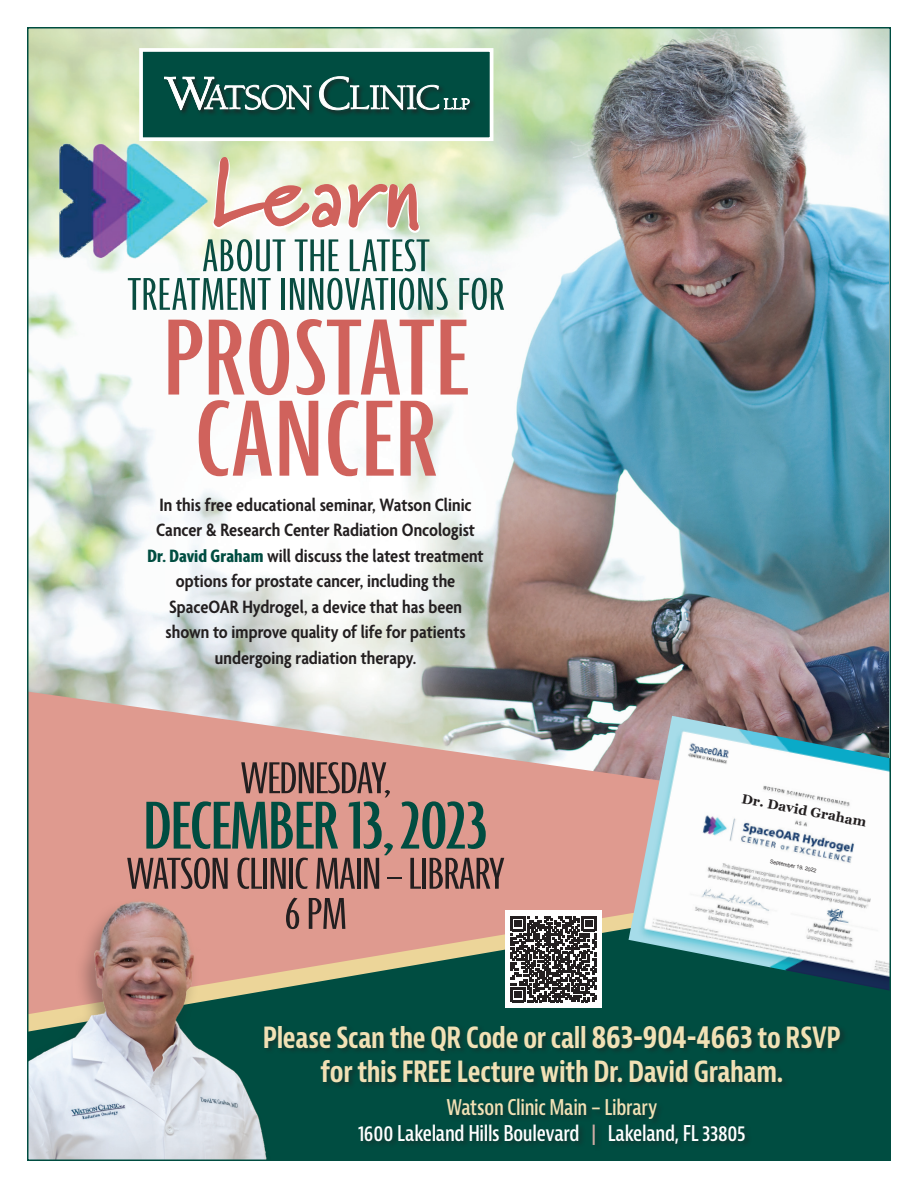
<style>
.page{position:relative;width:918px;height:1188px;background:#fff}
.page>*{position:absolute;margin:0;border:0;box-sizing:border-box;transform-origin:0 0}
.t1{font:ultra-condensed 117.45px "Agenda";letter-spacing:.005em;color:#d0625c;scale:1.5 1}
.t2{font:700 96px "Marydale";color:#d0625c}
.t3{font:ultra-condensed 73.35px "Agenda";letter-spacing:-.01em;color:#004d41;scale:1.5 1}
.t4{font:300 ultra-condensed 49.8px/38.7px "Agenda";letter-spacing:.01em;color:#094d41;text-align:center;scale:1.41 1}
.t5{font:300 ultra-condensed 48.45px/40.2px "Agenda";letter-spacing:-.01em;color:#231f20;text-align:center;scale:1.51 1}
.t6{font:700 condensed 28.5px/34.2px "Bernina Sans";letter-spacing:-.015em;color:#f1e1b5;text-align:center;scale:.92 1}
.t7{font:600 condensed 21.15px/25.3px "Bernina Sans";letter-spacing:-.015em;color:#fff;text-align:center;scale:.92 1}
.t8{font:600 condensed 19.35px/25.5px "Agenda";color:#231f20;text-align:center}
.t9{font:700 13.5px "Georgia";color:#231f20}
.t10{font:5.25px "Arial";color:#231f20}
.s1{font-weight:700;font-stretch:extra-condensed;color:#004d41}
.s2{font-size:31.5px}
.s3{color:#f1e1b5}
.s4{color:#cfaba4}
</style>
<div class="page">
<img style="left:30px;top:30px;width:858px;height:658px">
<svg style="left:30px;top:688px;width:858px;height:177px;background:#cf9f97"></svg>
<div style="left:30px;top:865px;width:599px;height:14px;background:#df9a8f"></div>
<svg style="left:30px;top:879px;width:858px;height:279px;background:#637364"></svg>
<div style="left:263px;top:1024px;width:584px;height:128px;background:#231f20;opacity:.5"></div>
<img style="left:629px;top:716px;width:259px;height:280px">
<div style="left:505px;top:910px;width:97px;height:98px;background:#fff"></div>
<svg style="left:511px;top:916px;width:85px;height:86px"></svg>
<img style="left:30px;top:880px;width:238px;height:278px">
<svg style="left:137px;top:46px;width:358px;height:97px;background:#367065"></svg>
<img style="left:55px;top:141px;width:154px;height:119px">
<svg style="left:211px;top:156px;width:210px;height:78px"></svg>
<h2 class="t2" style="left:211px;top:136px;width:212px">Learn</h2>
<h3 class="t4" style="left:128px;top:239px;width:269px">ABOUT THE LATEST<br>TREATMENT INNOVATIONS FOR</h3>
<h1 class="t1" style="left:164px;top:294px;width:204px">PROSTATE</h1>
<h1 class="t1" style="left:195px;top:375px;width:163px">CANCER</h1>
<p class="t8" style="left:147px;top:493px;width:338px">In this free educational seminar, Watson Clinic Cancer &amp; Research Center Radiation Oncologist <span class="s1">Dr. David Graham</span> will discuss the latest treatment options for prostate cancer, including the SpaceOAR Hydrogel, a device that has been shown to improve quality of life for patients undergoing radiation therapy.</p>
<h3 class="t5" style="left:241px;top:761px;width:101px">WEDNESDAY,</h3>
<h3 class="t3" style="left:144px;top:786px;width:231px">DECEMBER 13, 2023</h3>
<h3 class="t5" style="left:127px;top:856px;width:252px">WATSON CLINIC MAIN – LIBRARY<br>6 PM</h3>
<p class="t9" style="left:744px;top:790px;width:128px;rotate:11deg">Dr. David Graham</p>
<p class="t10" style="left:771px;top:858px;width:49px;rotate:11deg">September 19, 2022</p>
<h3 class="t6" style="left:263px;top:1021px;width:630px">Please Scan the QR Code or call <span class="s2">863-904-4663</span> to RSVP for this FREE Lecture with Dr. David Graham.</h3>
<p class="t7" style="left:358px;top:1095px;width:423px"><span class="s3">Watson Clinic Main – Library<br></span>1600 Lakeland Hills Boulevard <span class="s4">|</span> Lakeland, FL 33805</p>
</div>
